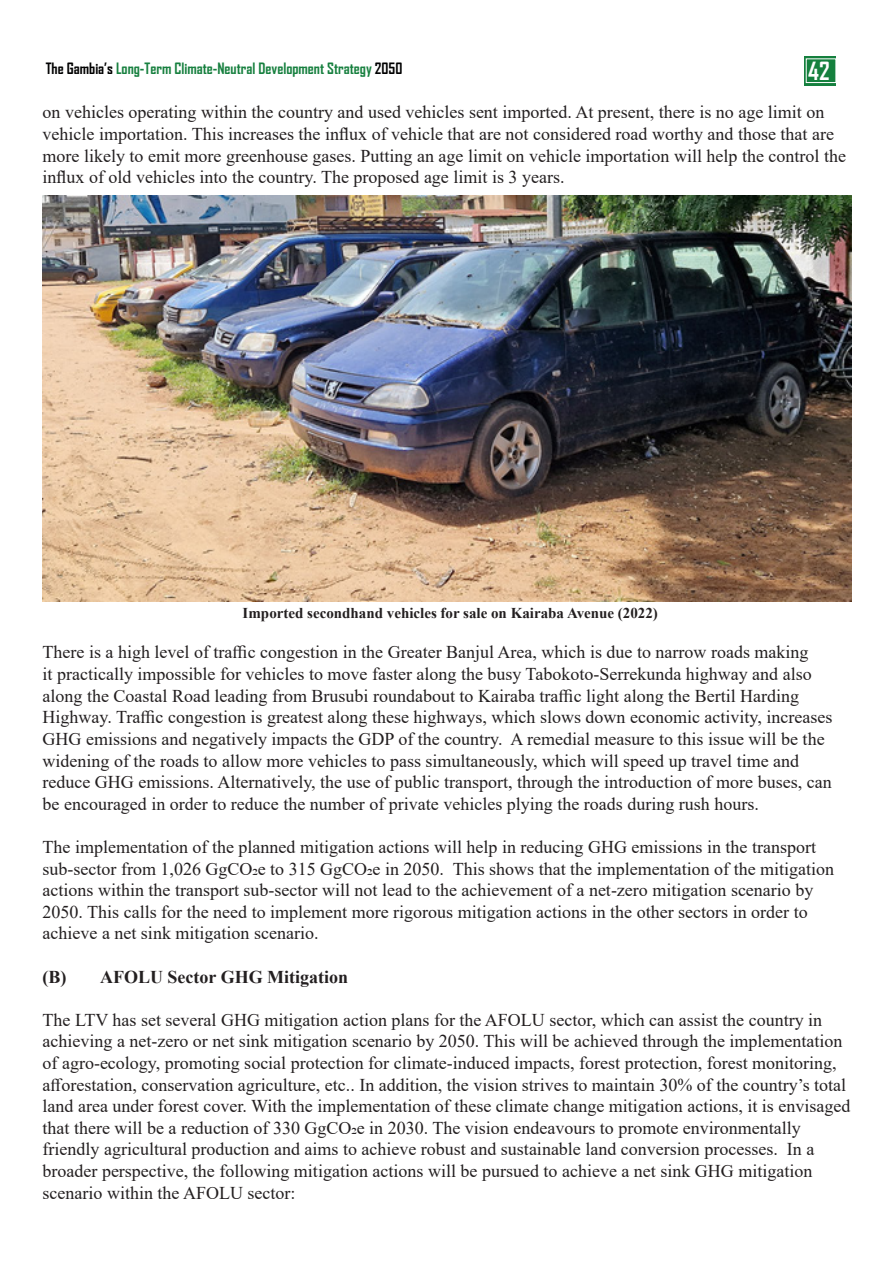
<style>
.page{position:relative;width:893px;height:1263px;background:#fff}
.page>*{position:absolute;margin:0;border:0;box-sizing:border-box;transform-origin:0 0}
.t1{font:700 24px "Agency FB";color:#fff}
.t2{font:18px/21.6px "Times New Roman";color:#231f20}
.t3{font:700 18px "Times New Roman";color:#231f20}
.t4{font:700 15px "Agency FB";color:#17803f}
.t5{font:700 15px "Times New Roman";color:#231f20}
.s1{color:#000001}
</style>
<div class="page">
<div style="left:804px;top:56px;width:31px;height:29px;background:#15803e"></div>
<div style="left:806px;top:58px;width:30px;height:25px;border:1px solid #fff"></div>
<img style="left:42px;top:196px;width:810px;height:406px">
<p class="t4" style="left:46px;top:59px;width:358px"><span class="s1">The Gambia’s</span> Long-Term Climate-Neutral Development Strategy <span class="s1">2050</span></p>
<h1 class="t1" style="left:808px;top:56px;width:23px">42</h1>
<p class="t2" style="left:43px;top:101px;width:805px">on vehicles operating within the country and used vehicles sent imported. At present, there is no age limit on vehicle importation. This increases the influx of vehicle that are not considered road worthy and those that are more likely to emit more greenhouse gases. Putting an age limit on vehicle importation will help the control the influx of old vehicles into the country. The proposed age limit is 3 years.</p>
<p class="t5" style="left:243px;top:603px;width:417px">Imported secondhand vehicles for sale on Kairaba Avenue (2022)</p>
<p class="t2" style="left:43px;top:641px;width:791px">There is a high level of traffic congestion in the Greater Banjul Area, which is due to narrow roads making<br>it practically impossible for vehicles to move faster along the busy Tabokoto-Serrekunda highway and also along the Coastal Road leading from Brusubi roundabout to Kairaba traffic light along the Bertil Harding Highway. Traffic congestion is greatest along these highways, which slows down economic activity, increases GHG emissions and negatively impacts the GDP of the country. A remedial measure to this issue will be the widening of the roads to allow more vehicles to pass simultaneously, which will speed up travel time and reduce GHG emissions. Alternatively, the use of public transport, through the introduction of more buses, can be encouraged in order to reduce the number of private vehicles plying the roads during rush hours.</p>
<p class="t2" style="left:43px;top:835px;width:793px">The implementation of the planned mitigation actions will help in reducing GHG emissions in the transport sub-sector from 1,026 GgCO2e to 315 GgCO2e in 2050. This shows that the implementation of the mitigation actions within the transport sub-sector will not lead to the achievement of a net-zero mitigation scenario by 2050. This calls for the need to implement more rigorous mitigation actions in the other sectors in order to achieve a net sink mitigation scenario.</p>
<p class="t3" style="left:43px;top:963px;width:307px">(B) AFOLU Sector GHG Mitigation</p>
<p class="t2" style="left:43px;top:1008px;width:809px">The LTV has set several GHG mitigation action plans for the AFOLU sector, which can assist the country in achieving a net-zero or net sink mitigation scenario by 2050. This will be achieved through the implementation of agro-ecology, promoting social protection for climate-induced impacts, forest protection, forest monitoring, afforestation, conservation agriculture, etc.. In addition, the vision strives to maintain 30% of the country’s total land area under forest cover. With the implementation of these climate change mitigation actions, it is envisaged that there will be a reduction of 330 GgCO2e in 2030. The vision endeavours to promote environmentally friendly agricultural production and aims to achieve robust and sustainable land conversion processes. In a broader perspective, the following mitigation actions will be pursued to achieve a net sink GHG mitigation scenario within the AFOLU sector:</p>
</div>
